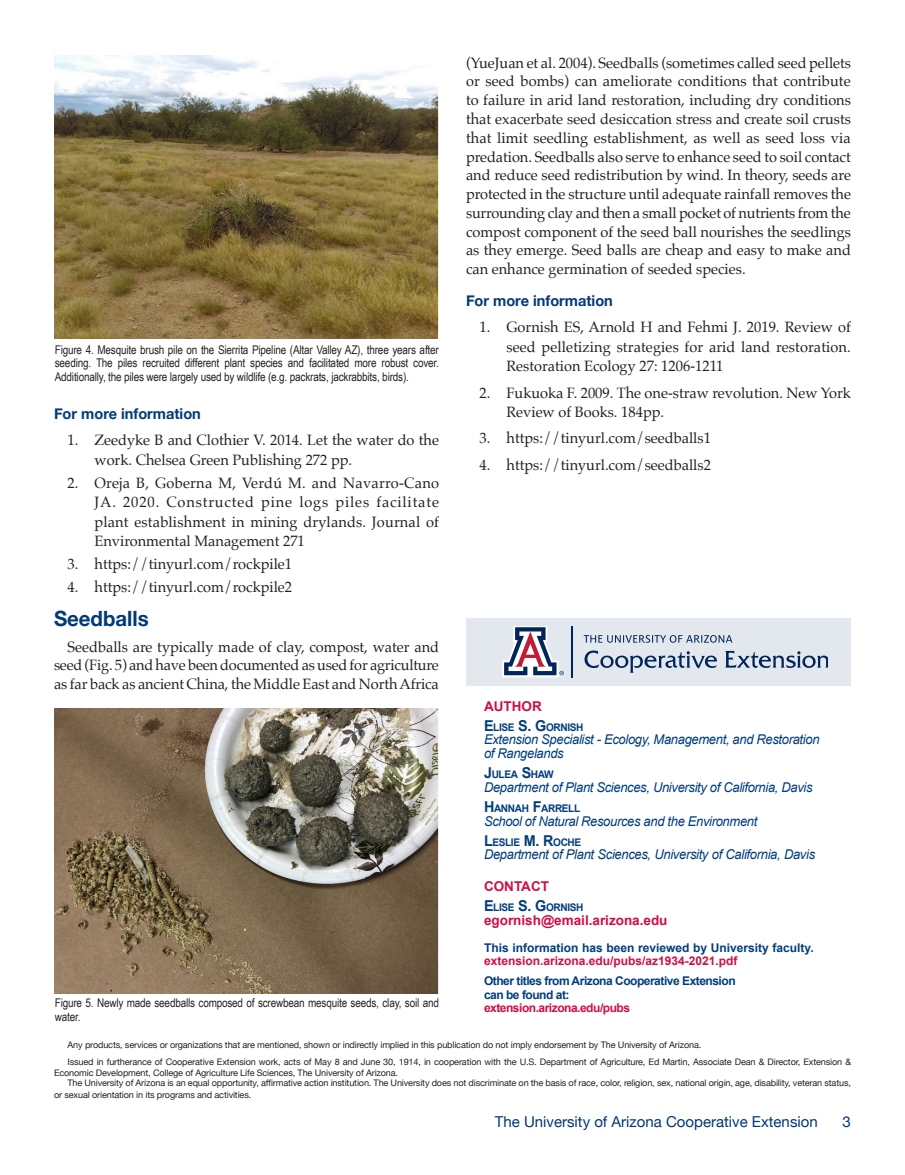
<style>
.page{position:relative;width:905px;height:1175px;background:#fff}
.page>*{position:absolute;margin:0;border:0;box-sizing:border-box;transform-origin:0 0}
.Subhead_1{font:700 21px "Helvetica Neue";color:#013a78}
.t1{font:15px/18.8px "Palatino";color:#231f20;text-align:justify}
.t2{font:15px "Helvetica Neue";color:#013775}
.Subhead_1-2{font:700 15px "Helvetica Neue";color:#013a78}
.t3{font:italic 13.5px/13.5px "Arial";letter-spacing:-.025em;color:#013d7d;scale:.96 1}
.t4{font:700 13.5px "Arial";color:#d20d44}
.t5{font:12px/13.5px "Arial Narrow";letter-spacing:-.01em;color:#231f20;text-align:justify}
.t6{font:700 12px "Arial";letter-spacing:-.04em;color:#013d7d}
.t7{font:700 12px "Arial";color:#013d7d}
.t8{font:700 12px "Arial";color:#d20d44}
.t9{font:700 12px "Arial";letter-spacing:-.04em;color:#d20d44}
.t10{font:700 10.5px "Arial";letter-spacing:-.035em;color:#013d7d;scale:.96 1}
.t11{font:9px/10.5px "Helvetica Neue";letter-spacing:-.01em;color:#231f20}
.s1{font-size:15px}
</style>
<div class="page">
<img style="left:54px;top:55px;width:385px;height:283px">
<img style="left:55px;top:708px;width:384px;height:285px">
<div style="left:466px;top:618px;width:385px;height:68px;background:#e2e8ed"></div>
<svg style="left:502px;top:626px;width:62px;height:51px"></svg>
<hr style="left:571px;top:626px;width:1px;height:51px;background:#00255b">
<svg style="left:584px;top:650px;width:243px;height:22px"></svg>
<svg style="left:583px;top:635px;width:149px;height:7px"></svg>
<p class="t5" style="left:55px;top:342px;width:386px">Figure 4. Mesquite brush pile on the Sierrita Pipeline (Altar Valley AZ), three years after seeding. The piles recruited different plant species and facilitated more robust cover.<br>Additionally, the piles were largely used by wildlife (e.g. packrats, jackrabbits, birds).</p>
<p class="Subhead_1-2" style="left:54px;top:402px;width:148px">For more information</p>
<p class="t1" style="left:94px;top:430px;width:346px;line-height:19.5px;text-indent:-27px">1. Zeedyke B and Clothier V. 2014. Let the water do the work. Chelsea Green Publishing 272 pp.</p>
<p class="t1" style="left:94px;top:473px;width:346px;line-height:19.5px;text-indent:-27px">2. Oreja B, Goberna M, Verdú M. and Navarro-Cano JA. 2020. Constructed pine logs piles facilitate plant establishment in mining drylands. Journal of Environmental Management 271</p>
<p class="t1" style="left:68px;top:554px;width:226px">3. https://tinyurl.com/rockpile1</p>
<p class="t1" style="left:68px;top:577px;width:226px">4. https://tinyurl.com/rockpile2</p>
<p class="Subhead_1" style="left:54px;top:602px;width:96px">Seedballs</p>
<p class="t1" style="left:54px;top:637px;width:386px;text-indent:14px">Seedballs are typically made of clay, compost, water and seed (Fig. 5) and have been documented as used for agriculture as far back as ancient China, the Middle East and North Africa</p>
<p class="t1" style="left:466px;top:53px;width:386px">(YueJuan et al. 2004). Seedballs (sometimes called seed pellets or seed bombs) can ameliorate conditions that contribute to failure in arid land restoration, including dry conditions that exacerbate seed desiccation stress and create soil crusts that limit seedling establishment, as well as seed loss via predation. Seedballs also serve to enhance seed to soil contact and reduce seed redistribution by wind. In theory, seeds are protected in the structure until adequate rainfall removes the surrounding clay and then a small pocket of nutrients from the compost component of the seed ball nourishes the seedlings as they emerge. Seed balls are cheap and easy to make and can enhance germination of seeded species.</p>
<p class="Subhead_1-2" style="left:466px;top:289px;width:148px">For more information</p>
<p class="t1" style="left:506px;top:317px;width:346px;line-height:19.5px;text-indent:-27px">1. Gornish ES, Arnold H and Fehmi J. 2019. Review of seed pelletizing strategies for arid land restoration.<br>Restoration Ecology 27: 1206-1211</p>
<p class="t1" style="left:506px;top:382px;width:346px;line-height:19.5px;text-indent:-27px">2. Fukuoka F. 2009. The one-straw revolution. New York<br>Review of Books. 184pp.</p>
<p class="t1" style="left:479px;top:429px;width:233px">3. https://tinyurl.com/seedballs1</p>
<p class="t1" style="left:479px;top:455px;width:233px">4. https://tinyurl.com/seedballs2</p>
<p class="t4" style="left:484px;top:697px;width:59px">AUTHOR</p>
<p class="t10" style="left:484px;top:720px;width:105px"><span class="s1">E</span>LISE <span class="s1">S. G</span>ORNISH</p>
<p class="t3" style="left:484px;top:733px;width:351px">Extension Specialist - Ecology, Management, and Restoration of Rangelands</p>
<p class="t10" style="left:484px;top:767px;width:74px"><span class="s1">J</span>ULEA <span class="s1">S</span>HAW</p>
<p class="t3" style="left:484px;top:780px;width:344px">Department of Plant Sciences, University of California, Davis</p>
<p class="t10" style="left:484px;top:801px;width:102px"><span class="s1">H</span> ANNAH <span class="s1">F</span>ARRELL</p>
<p class="t3" style="left:484px;top:814px;width:286px">School of Natural Resources and the Environment</p>
<p class="t10" style="left:484px;top:835px;width:101px"><span class="s1">L</span>ESLIE <span class="s1">M. R</span>OCHE</p>
<p class="t3" style="left:484px;top:848px;width:346px">Department of Plant Sciences, University of California, Davis</p>
<p class="t4" style="left:484px;top:877px;width:66px">CONTACT</p>
<p class="t10" style="left:484px;top:900px;width:105px"><span class="s1">E</span>LISE <span class="s1">S. G</span>ORNISH</p>
<p class="t4" style="left:484px;top:911px;width:185px">egornish@email.arizona.edu</p>
<p class="t7" style="left:484px;top:939px;width:331px">This information has been reviewed by University faculty.</p>
<p class="t8" style="left:484px;top:953px;width:255px">extension.arizona.edu/pubs/az1934-2021.pdf</p>
<p class="t6" style="left:484px;top:973px;width:253px">Other titles from Arizona Cooperative Extension</p>
<p class="t6" style="left:484px;top:986px;width:87px">can be found at:</p>
<p class="t9" style="left:484px;top:1000px;width:148px">extension.arizona.edu/pubs</p>
<p class="t11" style="left:68px;top:1039px;width:635px">Any products, services or organizations that are mentioned, shown or indirectly implied in this publication do not imply endorsement by The University of Arizona.</p>
<p class="t11" style="left:54px;top:1057px;width:798px;text-indent:14px">Issued in furtherance of Cooperative Extension work, acts of May 8 and June 30, 1914, in cooperation with the U.S. Department of Agriculture, Ed Martin, Associate Dean &amp; Director, Extension &amp;<br>Economic Development, College of Agriculture Life Sciences, The University of Arizona.</p>
<p class="t11" style="left:54px;top:1077px;width:798px;line-height:12px;text-indent:14px">The University of Arizona is an equal opportunity, affirmative action institution. The University does not discriminate on the basis of race, color, religion, sex, national origin, age, disability, veteran status, or sexual orientation in its programs and activities.</p>
<p class="t5" style="left:55px;top:995px;width:386px;line-height:14.4px">Figure 5. Newly made seedballs composed of screwbean mesquite seeds, clay, soil and water.</p>
<p class="t2" style="left:495px;top:1110px;width:324px">The University of Arizona Cooperative Extension</p>
<p class="t2" style="left:842px;top:1111px;width:10px">3</p>
</div>
